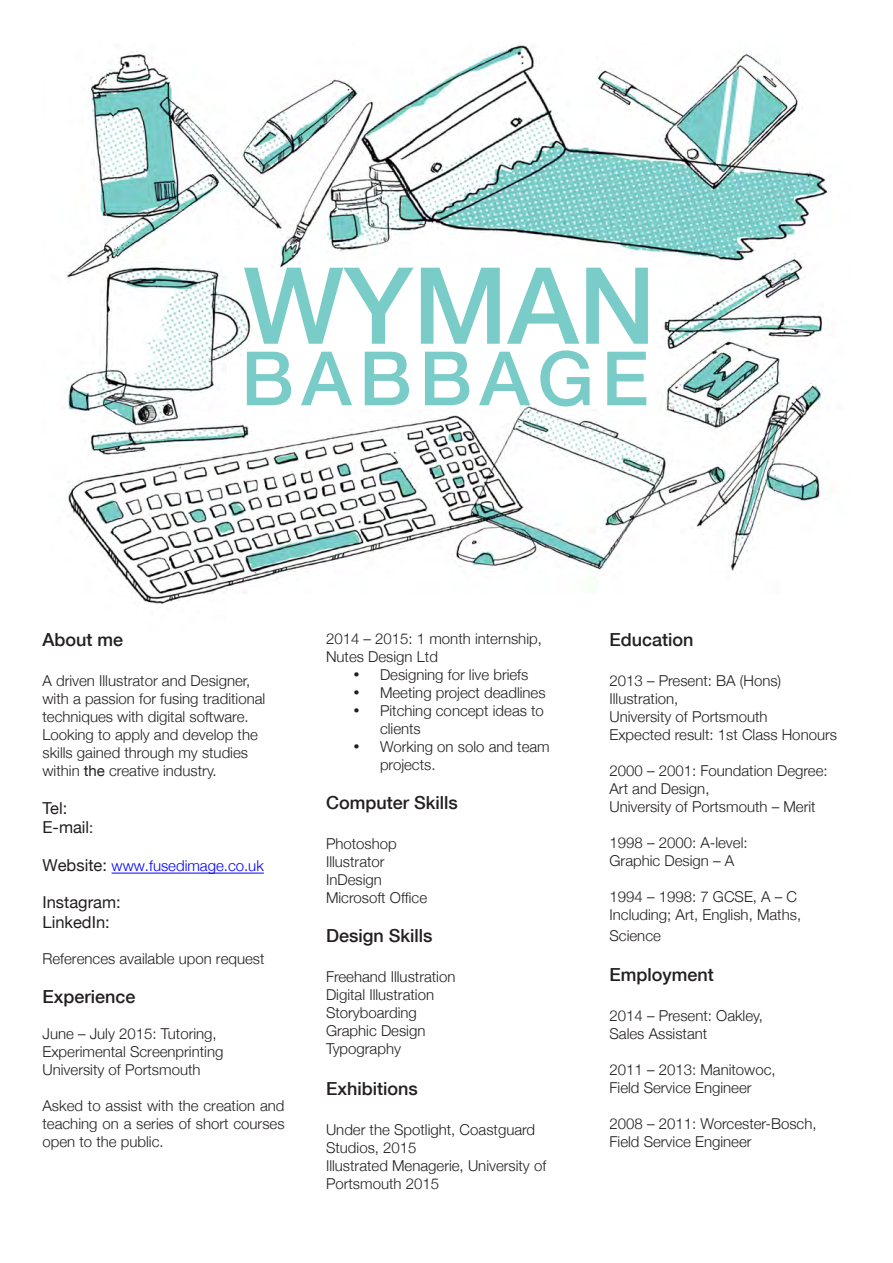
<style>
.page{position:relative;width:893px;height:1263px;background:#fff}
.page>*{position:absolute;margin:0;border:0;box-sizing:border-box;transform-origin:0 0}
.t1{font:500 106.5px "Helvetica Neue";color:#7accc8}
.t2{font:500 75px "Helvetica Neue";letter-spacing:.1em;color:#7accc8}
.t3{font:500 18px "Helvetica Neue";color:#231f20}
.t4{font:16.5px/19.8px "Helvetica Neue";color:#231f20}
.t5{font:300 15px/18px "Helvetica Neue";color:#231f20}
.t6{font:300 15px "Helvetica Neue";color:#00f}
.s1{font-weight:400}
.s2{font-size:15px}
.s3{font-weight:400;font-size:16.5px;color:#231f20}
</style>
<div class="page">
<img style="left:63px;top:45px;width:768px;height:829px">
<hr style="left:112px;top:873px;width:152px;height:1px;background:#00f">
<p class="t1" style="left:243px;top:220px;width:414px">WYMAN</p>
<p class="t2" style="left:241px;top:318px;width:409px">BABBAGE</p>
<p class="t3" style="left:43px;top:625px;width:82px">About me</p>
<p class="t5" style="left:43px;top:670px;width:224px">A driven Illustrator and Designer, with a passion for fusing traditional techniques with digital software.<br>Looking to apply and develop the skills gained through my studies within <span class="s1">the</span> creative industry.</p>
<p class="t4" style="left:43px;top:797px;width:26px">Tel:</p>
<p class="t4" style="left:43px;top:816px;width:52px">E-mail<span class="s2">:</span></p>
<p class="t6" style="left:43px;top:853px;width:223px"><span class="s3">Website:</span> www.fusedimage.co.uk</p>
<p class="t4" style="left:43px;top:891px;width:80px">Instagram:<br>LinkedIn:</p>
<p class="t5" style="left:43px;top:948px;width:224px">References available upon request</p>
<p class="t3" style="left:43px;top:982px;width:95px">Experience</p>
<p class="t5" style="left:43px;top:1024px;width:182px">June – July 2015: Tutoring,<br>Experimental Screenprinting<br>University of Portsmouth</p>
<p class="t5" style="left:43px;top:1096px;width:244px;text-align:justify">Asked to assist with the creation and teaching on a series of short courses open to the public.</p>
<p class="t5" style="left:326px;top:628px;width:217px">2014 – 2015: 1 month internship,<br>Nutes Design Ltd</p>
<p class="t5" style="left:353px;top:664px;width:177px">• Designing for live briefs</p>
<p class="t5" style="left:353px;top:682px;width:194px">• Meeting project deadlines</p>
<p class="t5" style="left:380px;top:700px;width:165px;text-indent:-27px">• Pitching concept ideas to clients</p>
<p class="t5" style="left:380px;top:736px;width:171px;text-indent:-27px">• Working on solo and team projects.</p>
<p class="t3" style="left:326px;top:788px;width:133px">Computer Skills</p>
<p class="t5" style="left:326px;top:833px;width:72px">Photoshop</p>
<p class="t5" style="left:326px;top:851px;width:60px">Illustrator</p>
<p class="t5" style="left:326px;top:869px;width:57px">InDesign</p>
<p class="t5" style="left:326px;top:887px;width:103px">Microsoft Office</p>
<p class="t3" style="left:326px;top:921px;width:108px">Design Skills</p>
<p class="t5" style="left:326px;top:967px;width:131px">Freehand Illustration</p>
<p class="t5" style="left:326px;top:985px;width:110px">Digital Illustration</p>
<p class="t5" style="left:326px;top:1003px;width:92px">Storyboarding</p>
<p class="t5" style="left:326px;top:1021px;width:101px">Graphic Design</p>
<p class="t5" style="left:326px;top:1039px;width:77px">Typography</p>
<p class="t3" style="left:326px;top:1074px;width:93px">Exhibitions</p>
<p class="t5" style="left:326px;top:1120px;width:211px">Under the Spotlight, Coastguard<br>Studios, 2015</p>
<p class="t5" style="left:326px;top:1156px;width:222px">Illustrated Menagerie, University of<br>Portsmouth 2015</p>
<p class="t3" style="left:609px;top:625px;width:86px">Education</p>
<p class="t5" style="left:609px;top:670px;width:173px">2013 – Present: BA (Hons)<br>Illustration,</p>
<p class="t5" style="left:609px;top:706px;width:160px">University of Portsmouth</p>
<p class="t5" style="left:609px;top:724px;width:229px">Expected result: 1st Class Honours</p>
<p class="t5" style="left:609px;top:760px;width:220px">2000 – 2001: Foundation Degree:</p>
<p class="t5" style="left:609px;top:778px;width:102px">Art and Design,</p>
<p class="t5" style="left:609px;top:796px;width:208px">University of Portsmouth – Merit</p>
<p class="t5" style="left:609px;top:832px;width:140px">1998 – 2000: A-level:</p>
<p class="t5" style="left:609px;top:850px;width:126px">Graphic Design – A</p>
<p class="t5" style="left:609px;top:886px;width:193px">1994 – 1998: 7 GCSE, A – C<br>Including; Art, English, Maths,</p>
<p class="t5" style="left:609px;top:926px;width:53px">Science</p>
<p class="t3" style="left:609px;top:960px;width:106px">Employment</p>
<p class="t5" style="left:609px;top:1005px;width:155px">2014 – Present: Oakley,</p>
<p class="t5" style="left:609px;top:1023px;width:99px">Sales Assistant</p>
<p class="t5" style="left:609px;top:1059px;width:168px">2011 – 2013: Manitowoc,</p>
<p class="t5" style="left:609px;top:1077px;width:144px">Field Service Engineer</p>
<p class="t5" style="left:609px;top:1113px;width:209px">2008 – 2011: Worcester-Bosch,</p>
<p class="t5" style="left:609px;top:1131px;width:144px">Field Service Engineer</p>
</div>
